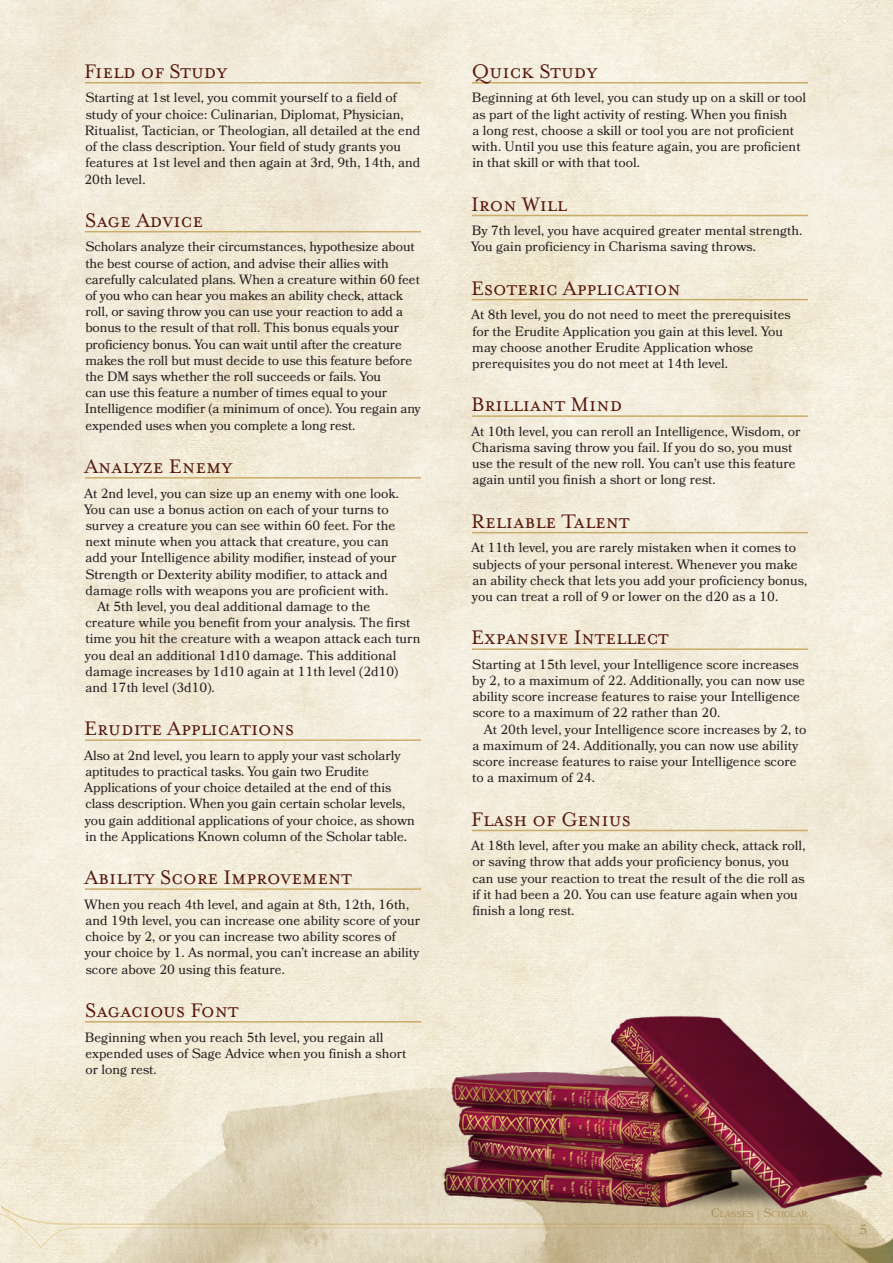
<style>
.page{position:relative;width:893px;height:1263px;background:#fff}
.page>*{position:absolute;margin:0;border:0;box-sizing:border-box;transform-origin:0 0}
.t1{font:500 22.5px "Mr Eaves SC Remake";color:#57180c}
.t2{font:13.5px/16.2px "Bookinsanity Remake";color:#231f20}
.t3{font:13.5px "Bookinsanity Remake";color:#b99a66}
.t4{font:8.4px "Bookinsanity Remake";color:#b99a66}
.s1{font-size:12px}
</style>
<div class="page">
<img style="left:0;top:0;width:892px;height:1263px">
<img style="left:428px;top:1005px;width:465px;height:214px">
<h1 class="t1" style="left:84px;top:59px;width:145px">Field of Study</h1>
<p class="t2" style="left:84px;top:90px;width:337px">Starting at 1st level, you commit yourself to a field of study of your choice: Culinarian, Diplomat, Physician, Ritualist, Tactician, or Theologian, all detailed at the end of the class description. Your field of study grants you features at 1st level and then again at 3rd, 9th, 14th, and 20th level.</p>
<h1 class="t1" style="left:85px;top:208px;width:120px">Sage Advice</h1>
<p class="t2" style="left:85px;top:239px;width:337px">Scholars analyze their circumstances, hypothesize about the best course of action, and advise their allies with carefully calculated plans. When a creature within 60 feet of you who can hear you makes an ability check, attack roll, or saving throw you can use your reaction to add a bonus to the result of that roll. This bonus equals your proficiency bonus. You can wait until after the creature makes the roll but must decide to use this feature before the DM says whether the roll succeeds or fails. You<br>can use this feature a number of times equal to your Intelligence modifier (a minimum of once). You regain any expended uses when you complete a long rest.</p>
<h1 class="t1" style="left:84px;top:454px;width:149px">Analyze Enemy</h1>
<p class="t2" style="left:84px;top:485px;width:316px">At 2nd level, you can size up an enemy with one look.</p>
<p class="t2" style="left:84px;top:501px;width:306px">You can use a bonus action on each of your turns to</p>
<p class="t2" style="left:86px;top:517px;width:311px">survey a creature you can see within 60 feet. For the</p>
<p class="t2" style="left:85px;top:533px;width:305px">next minute when you attack that creature, you can</p>
<p class="t2" style="left:85px;top:550px;width:313px">add your Intelligence ability modifier, instead of your</p>
<p class="t2" style="left:85px;top:566px;width:304px">Strength or Dexterity ability modifier, to attack and</p>
<p class="t2" style="left:86px;top:582px;width:304px">damage rolls with weapons you are proficient with.</p>
<p class="t2" style="left:97px;top:598px;width:275px">At 5th level, you deal additional damage to the</p>
<p class="t2" style="left:85px;top:614px;width:326px">creature while you benefit from your analysis. The first</p>
<p class="t2" style="left:85px;top:631px;width:337px">time you hit the creature with a weapon attack each turn</p>
<p class="t2" style="left:85px;top:647px;width:313px">you deal an additional 1d10 damage. This additional</p>
<p class="t2" style="left:86px;top:663px;width:314px">damage increases by 1d10 again at 11th level (2d10)</p>
<p class="t2" style="left:85px;top:679px;width:131px">and 17th level (3d10).</p>
<h1 class="t1" style="left:84px;top:717px;width:211px">Erudite Applications</h1>
<p class="t2" style="left:84px;top:747px;width:332px">Also at 2nd level, you learn to apply your vast scholarly aptitudes to practical tasks. You gain two Erudite Applications of your choice detailed at the end of this class description. When you gain certain scholar levels, you gain additional applications of your choice, as shown in the Applications Known column of the Scholar table.</p>
<h1 class="t1" style="left:84px;top:866px;width:269px">Ability Score Improvement</h1>
<p class="t2" style="left:85px;top:896px;width:337px">When you reach 4th level, and again at 8th, 12th, 16th, and 19th level, you can increase one ability score of your choice by 2, or you can increase two ability scores of your choice by 1. As normal, you can’t increase an ability score above 20 using this feature.</p>
<h1 class="t1" style="left:85px;top:998px;width:155px">Sagacious Font</h1>
<p class="t2" style="left:85px;top:1029px;width:323px">Beginning when you reach 5th level, you regain all expended uses of Sage Advice when you finish a short or long rest.</p>
<h1 class="t1" style="left:471px;top:59px;width:128px">Quick Study</h1>
<p class="t2" style="left:472px;top:90px;width:336px">Beginning at 6th level, you can study up on a skill or tool as part of the light activity of resting. When you finish<br>a long rest, choose a skill or tool you are not proficient with. Until you use this feature again, you are proficient in that skill or with that tool.</p>
<h1 class="t1" style="left:471px;top:192px;width:97px">Iron Will</h1>
<p class="t2" style="left:471px;top:222px;width:333px">By 7th level, you have acquired greater mental strength.<br>You gain proficiency in Charisma saving throws.</p>
<h1 class="t1" style="left:471px;top:276px;width:211px">Esoteric Application</h1>
<p class="t2" style="left:471px;top:307px;width:321px">At 8th level, you do not need to meet the prerequisites for the Erudite Application you gain at this level. You may choose another Erudite Application whose prerequisites you do not meet at 14th level.</p>
<h1 class="t1" style="left:471px;top:393px;width:153px">Brilliant Mind</h1>
<p class="t2" style="left:471px;top:423px;width:331px">At 10th level, you can reroll an Intelligence, Wisdom, or Charisma saving throw you fail. If you do so, you must use the result of the new roll. You can’t use this feature again until you finish a short or long rest.</p>
<h1 class="t1" style="left:471px;top:509px;width:160px">Reliable Talent</h1>
<p class="t2" style="left:471px;top:540px;width:338px">At 11th level, you are rarely mistaken when it comes to subjects of your personal interest. Whenever you make an ability check that lets you add your proficiency bonus, you can treat a roll of 9 or lower on the d20 as a 10.</p>
<h1 class="t1" style="left:471px;top:626px;width:199px">Expansive Intellect</h1>
<p class="t2" style="left:472px;top:656px;width:334px">Starting at 15th level, your Intelligence score increases by 2, to a maximum of 22. Additionally, you can now use ability score increase features to raise your Intelligence score to a maximum of 22 rather than 20.</p>
<p class="t2" style="left:472px;top:721px;width:336px;text-indent:12px">At 20th level, your Intelligence score increases by 2, to a maximum of 24. Additionally, you can now use ability score increase features to raise your Intelligence score to a maximum of 24.</p>
<h1 class="t1" style="left:471px;top:807px;width:161px">Flash of Genius</h1>
<p class="t2" style="left:471px;top:837px;width:336px">At 18th level, after you make an ability check, attack roll, or saving throw that adds your proficiency bonus, you can use your reaction to treat the result of the die roll as if it had been a 20. You can use feature again when you finish a long rest.</p>
<p class="t4" style="left:711px;top:1209px;width:98px"><span class="s1">C</span>LASSES <span class="s1">| S</span>CHOLAR</p>
<p class="t3" style="left:859px;top:1221px;width:9px">5</p>
</div>
